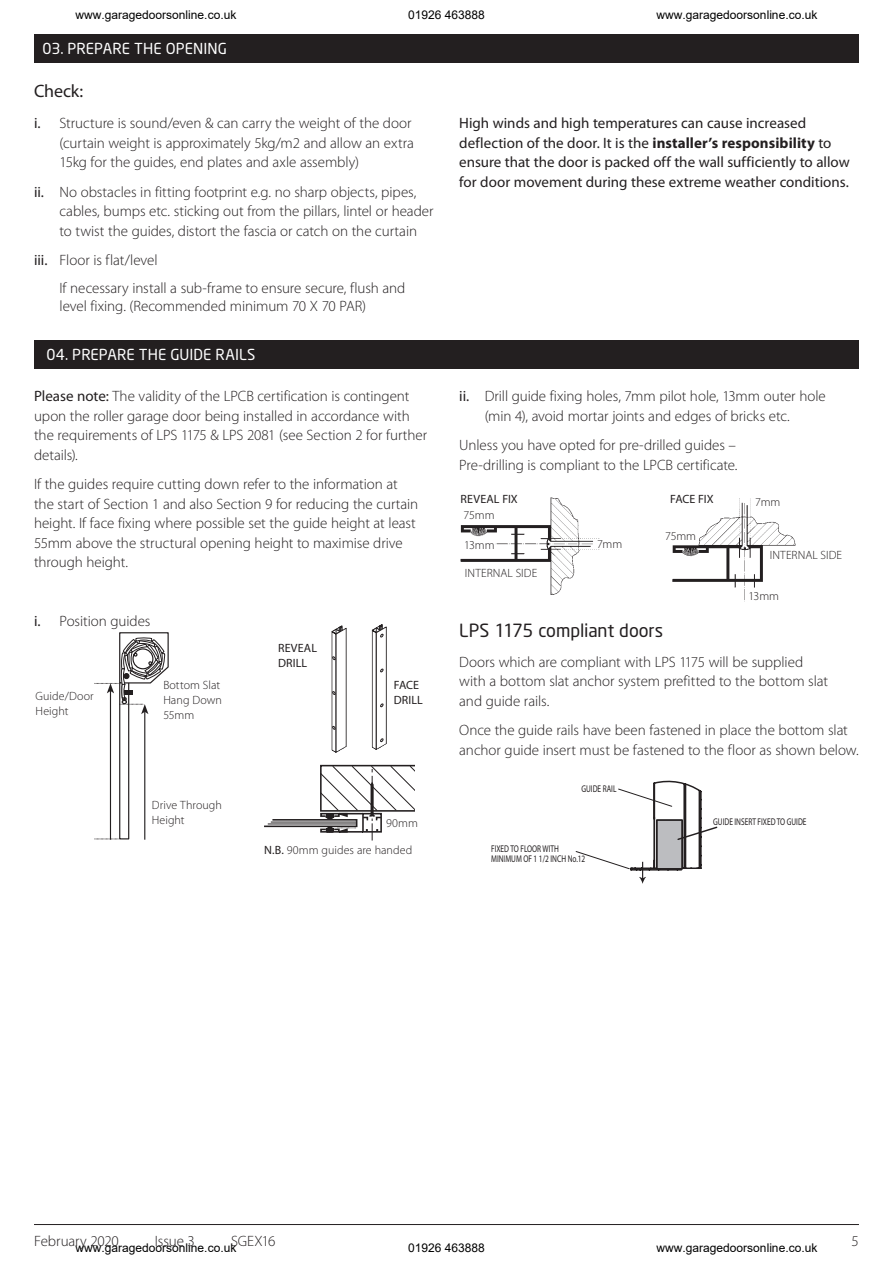
<style>
.page{position:relative;width:893px;height:1263px;background:#fff}
.page>*{position:absolute;margin:0;border:0;box-sizing:border-box;transform-origin:0 0}
.NEW_Subheading_NeoSa{font:18px "Neo Sans";letter-spacing:-.005em;color:#231f20}
.NEW_Myriad_Subheadin{font:18px "Myriad Pro";letter-spacing:-.01em;color:#231f20}
.NEW_Main_Copy_10_on{font:300 15px/19.5px "Myriad Pro";letter-spacing:-.005em;color:#231f20}
.NEW_Main_Copy_10_on-2{font:15px/19.5px "Myriad Pro";color:#231f20}
.NEW_Black_Strip_Head{font:15px "Neo Sans";letter-spacing:.005em;color:#fff}
.t1{font:12px "Arial";color:#000}
.NEW_8_on_10{font:300 12px/15px "Myriad Pro";letter-spacing:.005em;color:#231f20}
.NEW_8_on_10-2{font:12px/15px "Myriad Pro";letter-spacing:.005em;color:#231f20}
.t2{font:9.75px/9.4px "Myriad";color:#231f20;scale:.75 1}
.s1{font-weight:400}
.s2{font-weight:700}
</style>
<div class="page">
<hr style="left:34px;top:1224px;width:825px;height:1px;background:#231f20">
<div style="left:34px;top:34px;width:825px;height:29px;background:#231f20"></div>
<div style="left:34px;top:340px;width:825px;height:29px;background:#231f20"></div>
<img style="left:460px;top:497px;width:140px;height:97px">
<img style="left:672px;top:498px;width:124px;height:104px">
<div style="left:119px;top:682px;width:10px;height:157px;border:1px solid #231f20"></div>
<svg style="left:95px;top:839px;width:23px;height:1px"></svg>
<hr style="left:110px;top:691px;width:1px;height:149px;background:#231f20">
<hr style="left:144px;top:712px;width:1px;height:128px;background:#231f20">
<svg style="left:94px;top:632px;width:75px;height:82px"></svg>
<svg style="left:264px;top:764px;width:151px;height:77px"></svg>
<svg style="left:332px;top:625px;width:15px;height:128px"></svg>
<svg style="left:372px;top:624px;width:15px;height:126px"></svg>
<svg style="left:575px;top:781px;width:143px;height:103px"></svg>
<p class="t1" style="left:76px;top:7px;width:162px">www.garagedoorsonline.co.uk</p>
<p class="t1" style="left:408px;top:7px;width:78px">01926 463888</p>
<p class="t1" style="left:657px;top:7px;width:162px">www.garagedoorsonline.co.uk</p>
<p class="NEW_Black_Strip_Head" style="left:43px;top:41px;width:186px">03. PREPARE THE OPENING</p>
<p class="NEW_Myriad_Subheadin" style="left:34px;top:82px;width:51px">Check:</p>
<p class="NEW_Main_Copy_10_on" style="left:60px;top:114px;width:356px;text-indent:-26px"><span class="s1">i.</span> Structure is sound/even &amp; can carry the weight of the door (curtain weight is approximately 5kg/m2 and allow an extra<br>15kg for the guides, end plates and axle assembly)</p>
<p class="NEW_Main_Copy_10_on" style="left:60px;top:182px;width:375px;text-indent:-26px"><span class="s1">ii.</span> No obstacles in fitting footprint e.g. no sharp objects, pipes, cables, bumps etc. sticking out from the pillars, lintel or header to twist the guides, distort the fascia or catch on the curtain</p>
<p class="NEW_Main_Copy_10_on" style="left:34px;top:250px;width:125px"><span class="s1">iii.</span> Floor is flat/level</p>
<p class="NEW_Main_Copy_10_on" style="left:60px;top:279px;width:347px;line-height:18px">If necessary install a sub-frame to ensure secure, flush and level fixing. (Recommended minimum 70 X 70 PAR)</p>
<p class="NEW_Black_Strip_Head" style="left:47px;top:347px;width:210px">04. PREPARE THE GUIDE RAILS</p>
<p class="NEW_Main_Copy_10_on" style="left:34px;top:387px;width:395px"><span class="s1">Please note:</span> The validity of the LPCB certification is contingent upon the roller garage door being installed in accordance with the requirements of LPS 1175 &amp; LPS 2081 (see Section 2 for further details).</p>
<p class="NEW_Main_Copy_10_on" style="left:34px;top:475px;width:386px">If the guides require cutting down refer to the information at the start of Section 1 and also Section 9 for reducing the curtain height. If face fixing where possible set the guide height at least 55mm above the structural opening height to maximise drive through height.</p>
<p class="NEW_Main_Copy_10_on" style="left:34px;top:611px;width:118px"><span class="s1">i.</span> Position guides</p>
<p class="NEW_8_on_10-2" style="left:278px;top:641px;width:40px">REVEAL<br>DRILL</p>
<p class="NEW_8_on_10" style="left:163px;top:678px;width:60px">Bottom Slat<br>Hang Down<br>55mm</p>
<p class="NEW_8_on_10" style="left:36px;top:689px;width:60px">Guide/Door<br>Height</p>
<p class="NEW_8_on_10-2" style="left:394px;top:678px;width:31px">FACE<br>DRILL</p>
<p class="NEW_8_on_10" style="left:152px;top:797px;width:72px">Drive Through<br>Height</p>
<p class="NEW_8_on_10" style="left:386px;top:816px;width:33px">90mm</p>
<p class="NEW_8_on_10" style="left:264px;top:842px;width:150px"><span class="s1">N.B.</span> 90mm guides are handed</p>
<p class="NEW_Main_Copy_10_on-2" style="left:459px;top:114px;width:392px">High winds and high temperatures can cause increased deflection of the door. It is the <span class="s2">installer’s responsibility</span> to ensure that the door is packed off the wall sufficiently to allow for door movement during these extreme weather conditions.</p>
<p class="NEW_Main_Copy_10_on" style="left:485px;top:387px;width:343px;text-indent:-26px"><span class="s1">ii.</span> Drill guide fixing holes, 7mm pilot hole, 13mm outer hole (min 4), avoid mortar joints and edges of bricks etc.</p>
<p class="NEW_Main_Copy_10_on" style="left:459px;top:436px;width:280px">Unless you have opted for pre-drilled guides –<br>Pre-drilling is compliant to the LPCB certificate.</p>
<p class="NEW_8_on_10-2" style="left:461px;top:492px;width:59px">REVEAL FIX</p>
<p class="NEW_8_on_10" style="left:464px;top:508px;width:32px">75mm</p>
<p class="NEW_8_on_10" style="left:464px;top:537px;width:32px">13mm</p>
<p class="NEW_8_on_10" style="left:597px;top:537px;width:27px">7mm</p>
<p class="NEW_8_on_10" style="left:465px;top:566px;width:74px">INTERNAL SIDE</p>
<p class="NEW_8_on_10-2" style="left:670px;top:492px;width:45px">FACE FIX</p>
<p class="NEW_8_on_10" style="left:665px;top:529px;width:32px">75mm</p>
<p class="NEW_8_on_10" style="left:755px;top:494px;width:27px">7mm</p>
<p class="NEW_8_on_10" style="left:770px;top:548px;width:74px">INTERNAL SIDE</p>
<p class="NEW_8_on_10" style="left:749px;top:588px;width:32px">13mm</p>
<p class="NEW_Subheading_NeoSa" style="left:459px;top:622px;width:206px">LPS 1175 compliant doors</p>
<p class="NEW_Main_Copy_10_on" style="left:459px;top:652px;width:370px">Doors which are compliant with LPS 1175 will be supplied with a bottom slat anchor system prefitted to the bottom slat and guide rails.</p>
<p class="NEW_Main_Copy_10_on" style="left:459px;top:721px;width:401px">Once the guide rails have been fastened in place the bottom slat anchor guide insert must be fastened to the floor as shown below.</p>
<p class="t2" style="left:581px;top:784px;width:48px">GUIDE RAIL</p>
<p class="t2" style="left:491px;top:845px;width:127px">FIXED TO FLOOR WITH<br>MINIMUM OF 1 1/2 INCH No.12</p>
<p class="t2" style="left:713px;top:818px;width:126px">GUIDE INSERT FIXED TO GUIDE</p>
<p class="NEW_Main_Copy_10_on" style="left:34px;top:1231px;width:86px">February 2020</p>
<p class="NEW_Main_Copy_10_on" style="left:155px;top:1231px;width:42px">Issue 3</p>
<p class="NEW_Main_Copy_10_on" style="left:231px;top:1231px;width:46px">SGEX16</p>
<p class="NEW_Main_Copy_10_on" style="left:852px;top:1231px;width:9px">5</p>
<p class="t1" style="left:76px;top:1239px;width:162px">www.garagedoorsonline.co.uk</p>
<p class="t1" style="left:408px;top:1239px;width:78px">01926 463888</p>
<p class="t1" style="left:657px;top:1239px;width:162px">www.garagedoorsonline.co.uk</p>
</div>
